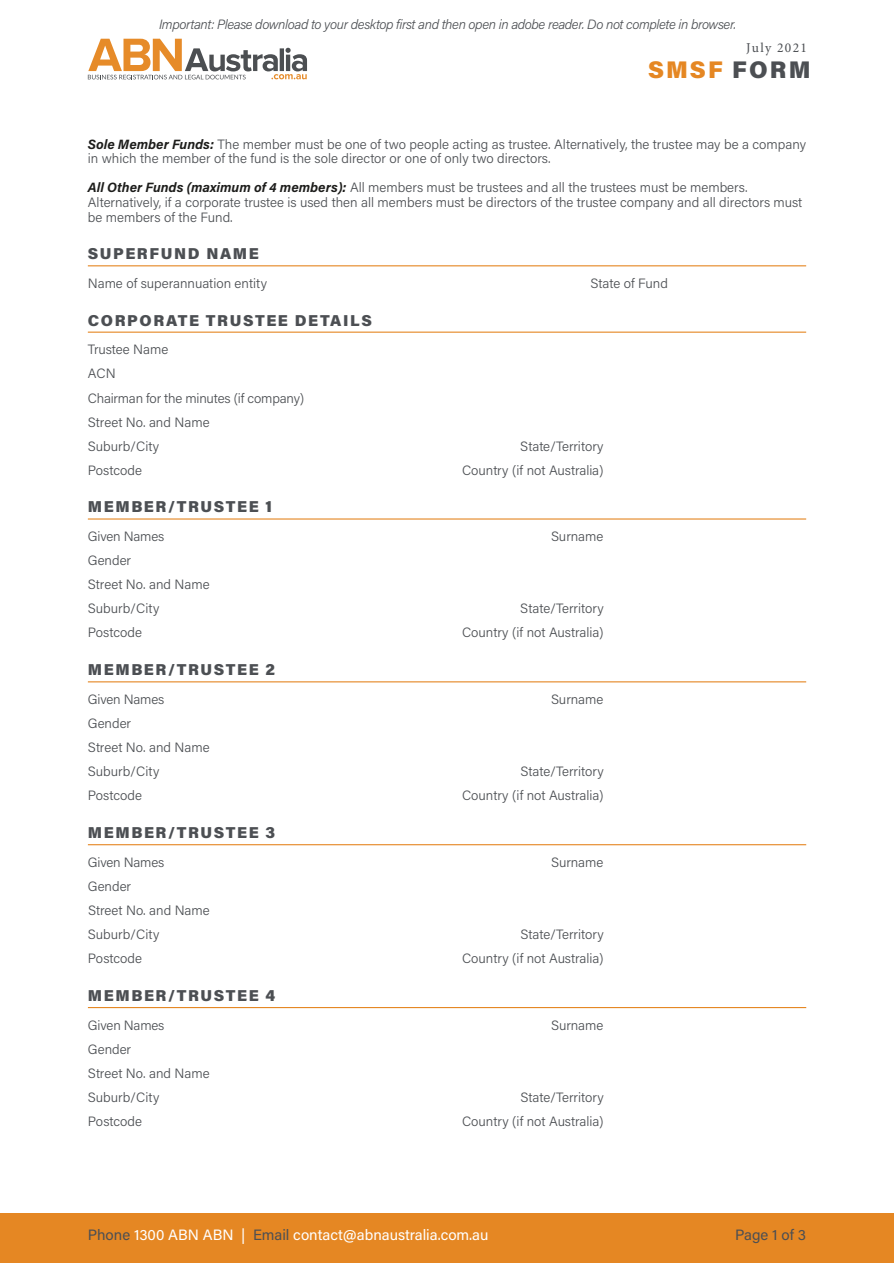
<style>
.page{position:relative;width:894px;height:1263px;background:#fff}
.page>*{position:absolute;margin:0;border:0;box-sizing:border-box;transform-origin:0 0}
.t1{font:900 24px "Acumin Pro";letter-spacing:.085em;color:#e58723}
.t2{font:900 15.75px "Acumin Pro";letter-spacing:.1em;color:#4c4f53}
.t3{font:15px "Acumin Pro";color:#fff}
.t4{font:15px "Acumin Pro";color:#4c4f53}
.t5{font:300 13.5px/14.9px "Acumin Pro";color:#4c4f53}
.t6{font:italic 300 13.5px "Acumin Pro";letter-spacing:-.03em;color:#4c4f53}
.t7{font:13.5px "Minion Pro";letter-spacing:.1em;color:#4c4f53}
.s1{color:#4c4f53}
.s2{font-weight:700;font-style:italic;color:#1d1d1b}
</style>
<div class="page">
<div style="left:0;top:1213px;width:893px;height:50px;background:#e58723"></div>
<svg style="left:88px;top:39px;width:219px;height:40px"></svg>
<hr style="left:88px;top:265px;width:717px;height:1px;background:#e58723">
<hr style="left:88px;top:331px;width:717px;height:2px;background:#e58723">
<hr style="left:88px;top:518px;width:717px;height:1px;background:#e58723">
<hr style="left:88px;top:681px;width:717px;height:1px;background:#e58723">
<hr style="left:88px;top:844px;width:717px;height:1px;background:#e58723">
<hr style="left:88px;top:1007px;width:717px;height:1px;background:#e58723">
<p class="t6" style="left:159px;top:15px;width:578px">Important: Please download to your desktop first and then open in adobe reader. Do not complete in browser.</p>
<p class="t7" style="left:745px;top:39px;width:63px">July 2021</p>
<h1 class="t1" style="left:647px;top:53px;width:164px">SMSF <span class="s1">FORM</span></h1>
<p class="t5" style="left:88px;top:136px;width:719px"><span class="s2">Sole Member Funds:</span> The member must be one of two people acting as trustee. Alternatively, the trustee may be a company in which the member of the fund is the sole director or one of only two directors.</p>
<p class="t5" style="left:88px;top:179px;width:715px"><span class="s2">All Other Funds (maximum of 4 members):</span> All members must be trustees and all the trustees must be members.<br>Alternatively, if a corporate trustee is used then all members must be directors of the trustee company and all directors must be members of the Fund.</p>
<p class="t2" style="left:88px;top:243px;width:172px">SUPERFUND NAME</p>
<p class="t5" style="left:88px;top:275px;width:180px">Name of superannuation entity</p>
<p class="t5" style="left:590px;top:275px;width:79px">State of Fund</p>
<p class="t2" style="left:88px;top:309px;width:285px">CORPORATE TRUSTEE DETAILS</p>
<p class="t5" style="left:88px;top:342px;width:82px">Trustee Name</p>
<p class="t5" style="left:88px;top:361px;width:218px;line-height:24px">ACN<br>Chairman for the minutes (if company)<br>Street No. and Name<br>Suburb/City</p>
<p class="t5" style="left:520px;top:438px;width:85px">State/Territory</p>
<p class="t5" style="left:88px;top:462px;width:56px">Postcode</p>
<p class="t5" style="left:462px;top:462px;width:143px">Country (if not Australia)</p>
<p class="t2" style="left:88px;top:496px;width:185px">MEMBER/TRUSTEE 1</p>
<p class="t5" style="left:88px;top:528px;width:78px">Given Names</p>
<p class="t5" style="left:550px;top:528px;width:54px">Surname</p>
<p class="t5" style="left:88px;top:552px;width:45px">Gender</p>
<p class="t5" style="left:88px;top:600px;width:73px">Suburb/City</p>
<p class="t5" style="left:520px;top:600px;width:85px">State/Territory</p>
<p class="t5" style="left:88px;top:624px;width:56px">Postcode</p>
<p class="t5" style="left:462px;top:624px;width:143px">Country (if not Australia)</p>
<p class="t5" style="left:88px;top:576px;width:123px">Street No. and Name</p>
<p class="t2" style="left:88px;top:658px;width:188px">MEMBER/TRUSTEE 2</p>
<p class="t5" style="left:88px;top:691px;width:78px">Given Names</p>
<p class="t5" style="left:551px;top:691px;width:54px">Surname</p>
<p class="t5" style="left:88px;top:715px;width:45px">Gender</p>
<p class="t5" style="left:88px;top:763px;width:73px">Suburb/City</p>
<p class="t5" style="left:520px;top:763px;width:85px">State/Territory</p>
<p class="t5" style="left:88px;top:787px;width:56px">Postcode</p>
<p class="t5" style="left:462px;top:787px;width:143px">Country (if not Australia)</p>
<p class="t5" style="left:88px;top:739px;width:123px">Street No. and Name</p>
<p class="t2" style="left:88px;top:821px;width:189px">MEMBER/TRUSTEE 3</p>
<p class="t5" style="left:88px;top:854px;width:78px">Given Names</p>
<p class="t5" style="left:551px;top:854px;width:54px">Surname</p>
<p class="t5" style="left:88px;top:878px;width:45px">Gender</p>
<p class="t5" style="left:88px;top:926px;width:73px">Suburb/City</p>
<p class="t5" style="left:520px;top:926px;width:85px">State/Territory</p>
<p class="t5" style="left:88px;top:950px;width:56px">Postcode</p>
<p class="t5" style="left:462px;top:950px;width:143px">Country (if not Australia)</p>
<p class="t5" style="left:88px;top:902px;width:123px">Street No. and Name</p>
<p class="t2" style="left:88px;top:984px;width:189px">MEMBER/TRUSTEE 4</p>
<p class="t5" style="left:88px;top:1017px;width:78px">Given Names</p>
<p class="t5" style="left:551px;top:1017px;width:54px">Surname</p>
<p class="t5" style="left:88px;top:1041px;width:45px">Gender</p>
<p class="t5" style="left:88px;top:1089px;width:73px">Suburb/City</p>
<p class="t5" style="left:520px;top:1089px;width:85px">State/Territory</p>
<p class="t5" style="left:88px;top:1113px;width:56px">Postcode</p>
<p class="t5" style="left:462px;top:1113px;width:143px">Country (if not Australia)</p>
<p class="t5" style="left:88px;top:1065px;width:123px">Street No. and Name</p>
<p class="t3" style="left:88px;top:1224px;width:402px"><span class="s1">Phone</span> 1300 ABN ABN | <span class="s1">Email</span> contact@abnaustralia.com.au</p>
<p class="t4" style="left:734px;top:1224px;width:72px">Page 1 of 3</p>
</div>
